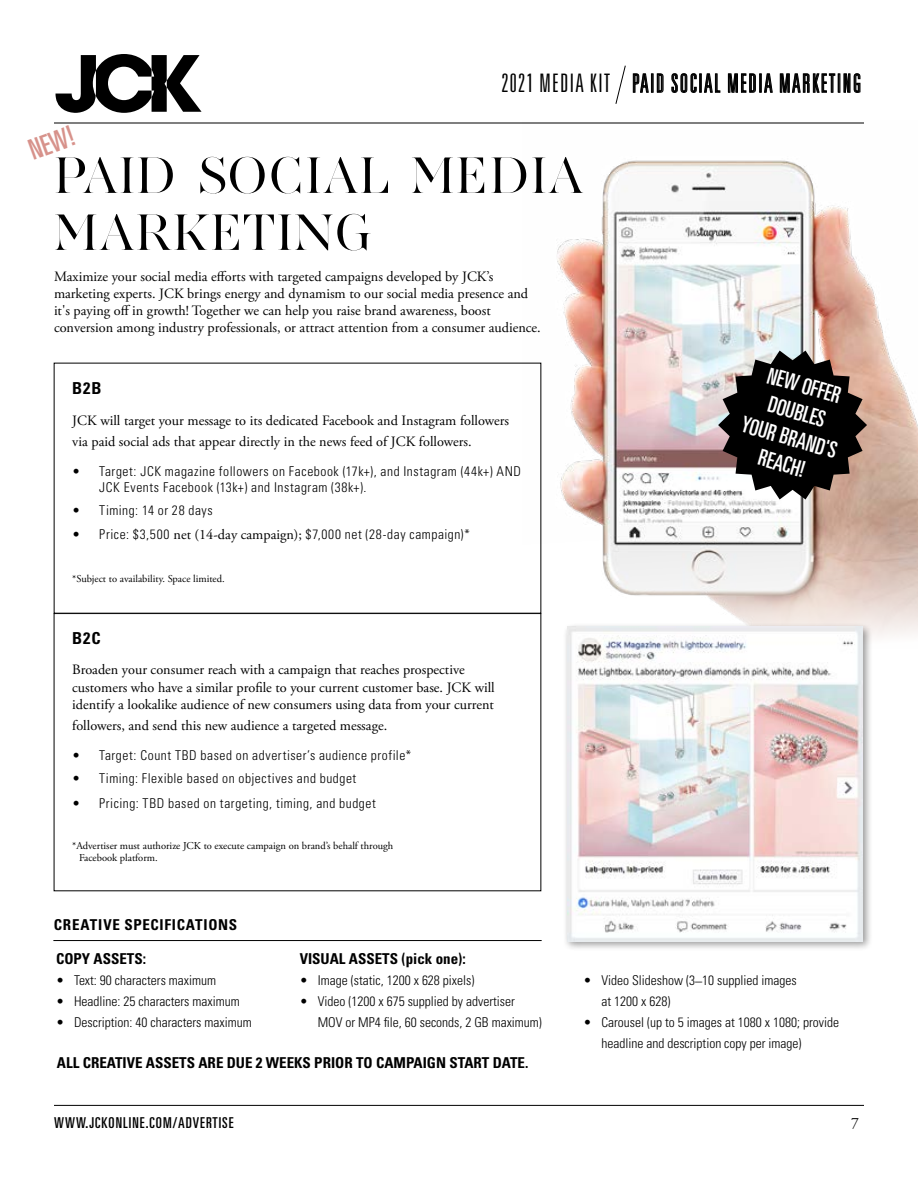
<style>
.page{position:relative;width:918px;height:1188px;background:#fff}
.page>*{position:absolute;margin:0;border:0;box-sizing:border-box;transform-origin:0 0}
.t1{font:52.5px/57px "AW Conqueror Pro Didot L";letter-spacing:.02em;color:#000}
.t2{font:ultra-condensed 28.5px "Univers LT Std";color:#d7928b}
.t3{font:300 ultra-condensed 25.5px "Univers LT Std";letter-spacing:.06em;color:#000}
.t4{font:ultra-condensed 22.5px/27px "Univers LT Std";color:#fff;text-align:center}
.t5{font:700 condensed 16.5px "Univers LT Std";letter-spacing:.05em;color:#000}
.t6{font:15.75px "Adobe Garamond Pro";color:#000}
.t7{font:700 condensed 15px "Univers LT Std";color:#000}
.t8{font:ultra-condensed 15px "Univers LT Std";letter-spacing:.07em;color:#000}
.t9{font:700 condensed 15px "Univers LT Std";letter-spacing:.045em;color:#000}
.t10{font:14.25px/17.2px "Adobe Garamond Pro";color:#000}
.t11{font:300 condensed 13.5px/21px "Univers LT Std";color:#000}
.t12{font:300 condensed 13.5px/16.2px "Univers LT Std";letter-spacing:.04em;color:#000}
.t13{font:300 condensed 13.5px "Univers LT Std";letter-spacing:.045em;color:#000}
.t14{font:10.5px/12.6px "Adobe Garamond Pro";color:#000}
.s1{font-family:"Adobe Garamond Pro";font-weight:400;font-stretch:normal;font-size:14.25px}
</style>
<div class="page">
<hr style="left:54px;top:1105px;width:810px;height:1px;background:#000">
<svg style="left:56px;top:54px;width:146px;height:59px"></svg>
<hr style="left:54px;top:123px;width:810px;height:1px;background:#000">
<svg style="left:615px;top:65px;width:11px;height:39px"></svg>
<div style="left:54px;top:613px;width:487px;height:278px;border:1px solid #000"></div>
<img style="left:523px;top:122px;width:395px;height:526px">
<div style="left:563px;top:623px;width:310px;height:328px;background:#000;opacity:.4"></div>
<img style="left:567px;top:627px;width:296px;height:314px">
<svg style="left:718px;top:351px;width:149px;height:149px;background:#463f3c"></svg>
<hr style="left:53px;top:940px;width:489px;height:1px;background:#000">
<h3 class="t3" style="left:502px;top:70px;width:361px">2021 MEDIA KIT PAID SOCIAL MEDIA MARKETING</h3>
<h2 class="t2" style="left:25px;top:135px;width:48px;rotate:-20deg">NEW!</h2>
<h1 class="t1" style="left:54px;top:147px;width:531px">PAID SOCIAL MEDIA<br>MARKETING</h1>
<p class="t10" style="left:54px;top:268px;width:488px">Maximize your social media efforts with targeted campaigns developed by JCK’s marketing experts. JCK brings energy and dynamism to our social media presence and it's paying off in growth! Together we can help you raise brand awareness, boost conversion among industry professionals, or attract attention from a consumer audience.</p>
<p class="t5" style="left:72px;top:378px;width:31px">B2B</p>
<p class="t10" style="left:72px;top:411px;width:438px;line-height:21px">JCK will target your message to its dedicated Facebook and Instagram followers via paid social ads that appear directly in the news feed of JCK followers.</p>
<p class="t12" style="left:99px;top:463px;width:423px;text-indent:-27px">• Target: JCK magazine followers on Facebook (17k+), and Instagram (44k+) AND<br>JCK Events Facebook (13k+) and Instagram (38k+).</p>
<p class="t12" style="left:72px;top:502px;width:142px">• Timing: 14 or 28 days</p>
<p class="t13" style="left:72px;top:526px;width:399px">• Price: $3,500 <span class="s1">net (14-day campaign);</span> $7,000 net (28-day campaign)*</p>
<p class="t14" style="left:72px;top:572px;width:154px">*Subject to availability. Space limited.</p>
<p class="t5" style="left:72px;top:628px;width:30px">B2C</p>
<p class="t10" style="left:72px;top:662px;width:424px">Broaden your consumer reach with a campaign that reaches prospective customers who have a similar profile to your current customer base. JCK will identify a lookalike audience of new consumers using data from your current</p>
<p class="t10" style="left:72px;top:717px;width:316px">followers, and send this new audience a targeted message.</p>
<p class="t12" style="left:72px;top:747px;width:341px">• Target: Count TBD based on advertiser’s audience profile*</p>
<p class="t12" style="left:72px;top:770px;width:286px">• Timing: Flexible based on objectives and budget</p>
<p class="t12" style="left:72px;top:795px;width:305px">• Pricing: TBD based on targeting, timing, and budget</p>
<p class="t14" style="left:79px;top:839px;width:316px;text-indent:-7px">*Advertiser must authorize JCK to execute campaign on brand’s behalf through<br>Facebook platform.</p>
<p class="t9" style="left:54px;top:916px;width:185px">CREATIVE SPECIFICATIONS</p>
<h3 class="t4" style="left:761px;top:359px;width:100px;rotate:16deg">NEW OFFER<br>DOUBLES<br>YOUR BRAND'S<br>REACH!</h3>
<p class="t7" style="left:56px;top:950px;width:92px">COPY ASSETS:</p>
<p class="t11" style="left:56px;top:970px;width:162px">• Text: 90 characters maximum</p>
<p class="t11" style="left:56px;top:991px;width:185px">• Headline: 25 characters maximum</p>
<p class="t11" style="left:56px;top:1012px;width:197px">• Description: 40 characters maximum</p>
<p class="t7" style="left:300px;top:950px;width:167px">VISUAL ASSETS (pick one):</p>
<p class="t11" style="left:300px;top:970px;width:176px">• Image (static, 1200 x 628 pixels)</p>
<p class="t11" style="left:318px;top:991px;width:226px;text-indent:-18px">• Video (1200 x 675 supplied by advertiser<br>MOV or MP4 file, 60 seconds, 2 GB maximum)</p>
<p class="t7" style="left:57px;top:1053px;width:473px">ALL CREATIVE ASSETS ARE DUE 2 WEEKS PRIOR TO CAMPAIGN START DATE.</p>
<p class="t11" style="left:601px;top:970px;width:197px;text-indent:-18px">• Video Slideshow (3<span class="s1">–</span>10 supplied images at 1200 x 628)</p>
<p class="t11" style="left:601px;top:1012px;width:239px;text-indent:-18px">• Carousel (up to 5 images at 1080 x 1080; provide headline and description copy per image)</p>
<p class="t8" style="left:54px;top:1114px;width:181px">WWW.JCKONLINE.COM/ADVERTISE</p>
<p class="t6" style="left:851px;top:1114px;width:9px">7</p>
</div>
